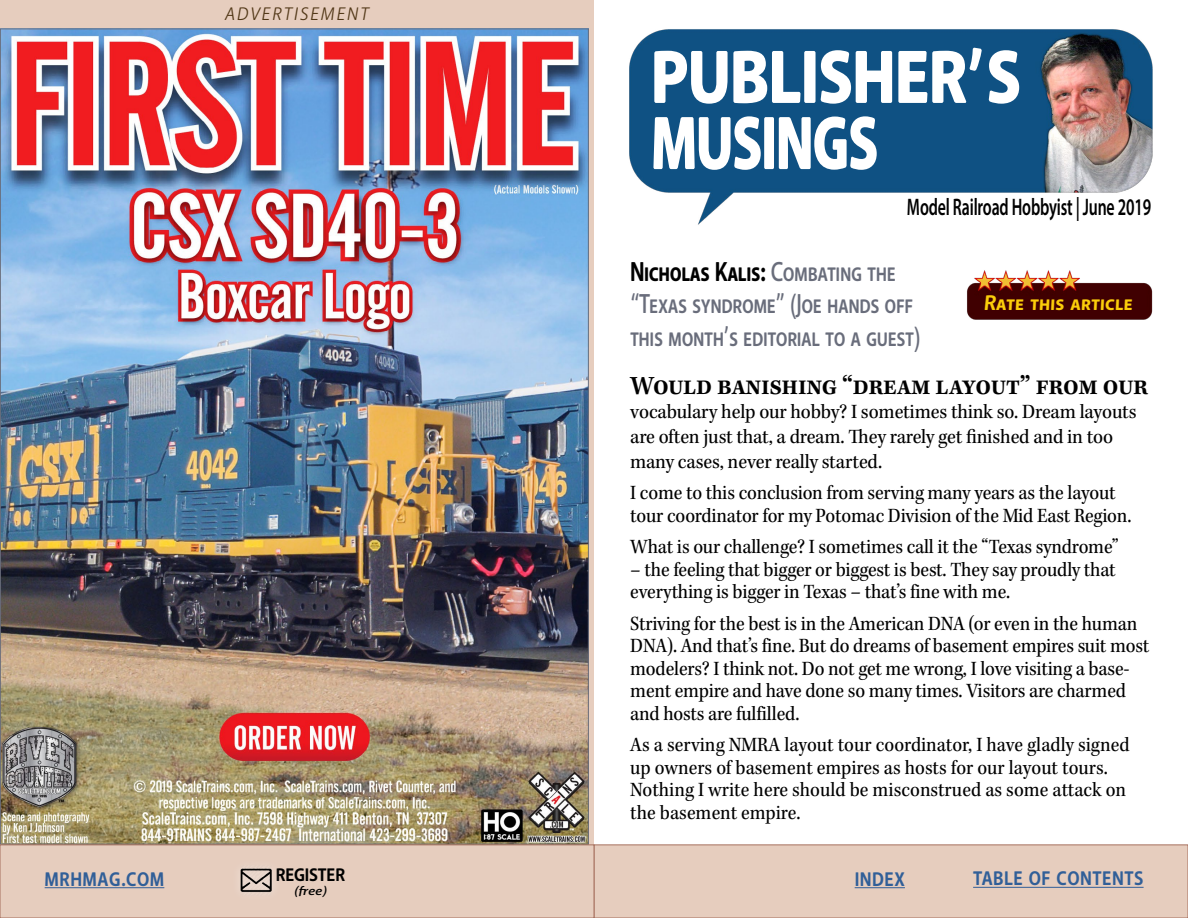
<style>
.page{position:relative;width:1188px;height:918px;background:#fff}
.page>*{position:absolute;margin:0;border:0;box-sizing:border-box;transform-origin:0 0}
.t1{font:900 74.25px/66.2px "Anago";letter-spacing:-.01em;color:#fff;scale:.85 1}
.t2{font:500 27px/32.4px "Anago";letter-spacing:-.02em;color:#696d7b;scale:.8 1}
.t3{font:27px "Kepler Std Semibold Capt";letter-spacing:-.01em;color:#000;scale:.95 1}
.t4{font:600 24px "Myriad Pro";letter-spacing:-.01em;color:#000;scale:.66 1}
.t5{font:21px/22.5px "Kepler Std Scn";letter-spacing:-.01em;color:#000}
.t6{font:700 21px "Anago";color:#fbcd0a}
.t7{font:700 19.5px "Anago";letter-spacing:.03em;color:#315f98;scale:.9 1}
.t8{font:italic 18px "Anago";letter-spacing:.1em;color:#513717}
.t9{font:700 18px "Anago";letter-spacing:-.01em;color:#000;scale:.93 1}
.t10{font:italic 500 12px "Anago";color:#000;scale:1.2 1}
.s1{font-weight:700;color:#000}
</style>
<div class="page">
<img style="left:629px;top:29px;width:524px;height:196px">
<img style="left:967px;top:270px;width:186px;height:50px">
<svg style="left:0;top:0;width:594px;height:844px;fill:#e6cdbe"></svg>
<img style="left:2px;top:30px;width:585px;height:812px">
<div style="left:594px;top:844px;width:594px;height:74px;background:#e6cdbe;border:1px solid #a7715f"></div>
<hr style="left:855px;top:887px;width:50px;height:1px;background:#315f98">
<hr style="left:973px;top:887px;width:171px;height:1px;background:#315f98">
<div style="left:0;top:844px;width:594px;height:74px;background:#e6cdbe;border:1px solid #a7715f"></div>
<img style="left:240px;top:867px;width:33px;height:27px">
<hr style="left:45px;top:887px;width:119px;height:1px;background:#315f98">
<p class="t7" style="left:45px;top:867px;width:135px">MRHMAG.COM</p>
<p class="t8" style="left:225px;top:2px;width:145px">ADVERTISEMENT</p>
<h1 class="t1" style="left:651px;top:47px;width:437px">PUBLISHER’S<br>MUSINGS</h1>
<p class="t4" style="left:907px;top:192px;width:372px">Model Railroad Hobbyist | June 2019</p>
<p class="t2" style="left:630px;top:256px;width:365px"><span class="s1">Nicholas Kalis:</span> Combating the “Texas syndrome” (Joe hands off this month’s editorial to a guest)</p>
<p class="t6" style="left:984px;top:289px;width:152px">Rate this article</p>
<p class="t3" style="left:630px;top:370px;width:547px">Would banishing “dream layout” from our</p>
<p class="t5" style="left:630px;top:400px;width:508px;line-height:24.8px">vocabulary help our hobby? I sometimes think so. Dream layouts are often just that, a dream. They rarely get finished and in too many cases, never really started.</p>
<p class="t5" style="left:630px;top:482px;width:503px">I come to this conclusion from serving many years as the layout tour coordinator for my Potomac Division of the Mid East Region.</p>
<p class="t5" style="left:630px;top:536px;width:490px">What is our challenge? I sometimes call it the “Texas syndrome”</p>
<p class="t5" style="left:630px;top:559px;width:487px">– the feeling that bigger or biggest is best. They say proudly that everything is bigger in Texas – that’s fine with me.</p>
<p class="t5" style="left:630px;top:613px;width:520px">Striving for the best is in the American DNA (or even in the human DNA). And that’s fine. But do dreams of basement empires suit most modelers? I think not. Do not get me wrong, I love visiting a base&shy;ment empire and have done so many times. Visitors are charmed and hosts are fulfilled.</p>
<p class="t5" style="left:630px;top:734px;width:501px">As a serving NMRA layout tour coordinator, I have gladly signed up owners of basement empires as hosts for our layout tours.<br>Nothing I write here should be misconstrued as some attack on the basement empire.</p>
<p class="t9" style="left:276px;top:864px;width:76px">REGISTER</p>
<p class="t7" style="left:855px;top:867px;width:57px">INDEX</p>
<p class="t7" style="left:973px;top:866px;width:191px">TABLE OF CONTENTS</p>
<p class="t10" style="left:294px;top:883px;width:29px">(free)</p>
</div>
